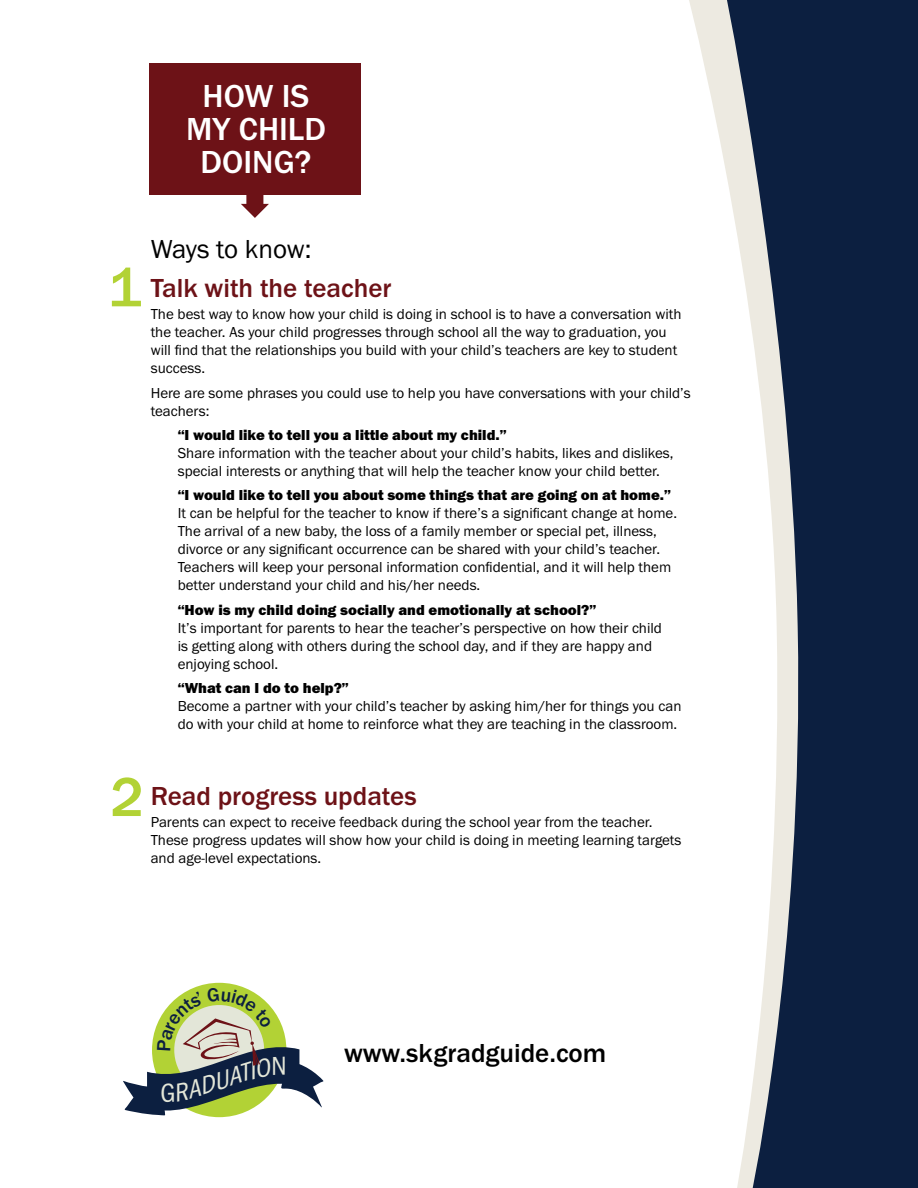
<style>
.page{position:relative;width:918px;height:1188px;background:#fff}
.page>*{position:absolute;margin:0;border:0;box-sizing:border-box;transform-origin:0 0}
.t1{font:700 57px "Franklin Gothic";color:#b2d235}
.t2{font:700 33px/33px "Franklin Gothic";color:#fff;text-align:center}
.t3{font:700 27px "Franklin Gothic";color:#6d1217}
.t4{font:700 27px "Franklin Gothic";color:#000}
.t5{font:27px "Franklin Gothic";letter-spacing:-.015em;color:#000}
.t6{font:15px/18px "Franklin Gothic";color:#000}
.t7{font:800 15px "Franklin Gothic H";color:#000}
</style>
<div class="page">
<svg style="left:689px;top:0;width:29px;height:129px"></svg>
<svg style="left:718px;top:0;width:200px;height:1188px;fill:#0c1f40"></svg>
<div style="left:149px;top:63px;width:212px;height:132px;background:#6d1217"></div>
<svg style="left:241px;top:195px;width:28px;height:23px"></svg>
<svg style="left:123px;top:987px;width:201px;height:128px"></svg>
<h2 class="t2" style="left:186px;top:79px;width:141px">HOW IS<br>MY CHILD<br>DOING?</h2>
<h1 class="t1" style="left:108px;top:255px;width:35px">1</h1>
<h3 class="t5" style="left:151px;top:234px;width:162px">Ways to know:</h3>
<h3 class="t3" style="left:151px;top:272px;width:242px">Talk with the teacher</h3>
<p class="t6" style="left:151px;top:305px;width:532px">The best way to know how your child is doing in school is to have a conversation with the teacher. As your child progresses through school all the way to graduation, you will find that the relationships you build with your child’s teachers are key to student success.</p>
<p class="t6" style="left:151px;top:384px;width:542px">Here are some phrases you could use to help you have conversations with your child’s teachers:</p>
<p class="t7" style="left:178px;top:426px;width:330px">“I would like to tell you a little about my child.”</p>
<p class="t6" style="left:178px;top:444px;width:497px">Share information with the teacher about your child’s habits, likes and dislikes, special interests or anything that will help the teacher know your child better.</p>
<p class="t7" style="left:178px;top:487px;width:495px">“I would like to tell you about some things that are going on at home.”</p>
<p class="t6" style="left:178px;top:505px;width:501px">It can be helpful for the teacher to know if there’s a significant change at home.<br>The arrival of a new baby, the loss of a family member or special pet, illness, divorce or any significant occurrence can be shared with your child’s teacher.<br>Teachers will keep your personal information confidential, and it will help them better understand your child and his/her needs.</p>
<p class="t7" style="left:178px;top:601px;width:420px">“How is my child doing socially and emotionally at school?”</p>
<p class="t6" style="left:178px;top:619px;width:486px">It’s important for parents to hear the teacher’s perspective on how their child is getting along with others during the school day, and if they are happy and enjoying school.</p>
<p class="t7" style="left:178px;top:680px;width:173px">“What can I do to help?”</p>
<p class="t6" style="left:178px;top:698px;width:505px">Become a partner with your child’s teacher by asking him/her for things you can do with your child at home to reinforce what they are teaching in the classroom.</p>
<h1 class="t1" style="left:110px;top:765px;width:35px">2</h1>
<h3 class="t3" style="left:151px;top:781px;width:267px">Read progress updates</h3>
<p class="t6" style="left:151px;top:814px;width:532px">Parents can expect to receive feedback during the school year from the teacher.<br>These progress updates will show how your child is doing in meeting learning targets and age-level expectations.</p>
<h3 class="t4" style="left:344px;top:1038px;width:264px">www.skgradguide.com</h3>
</div>
